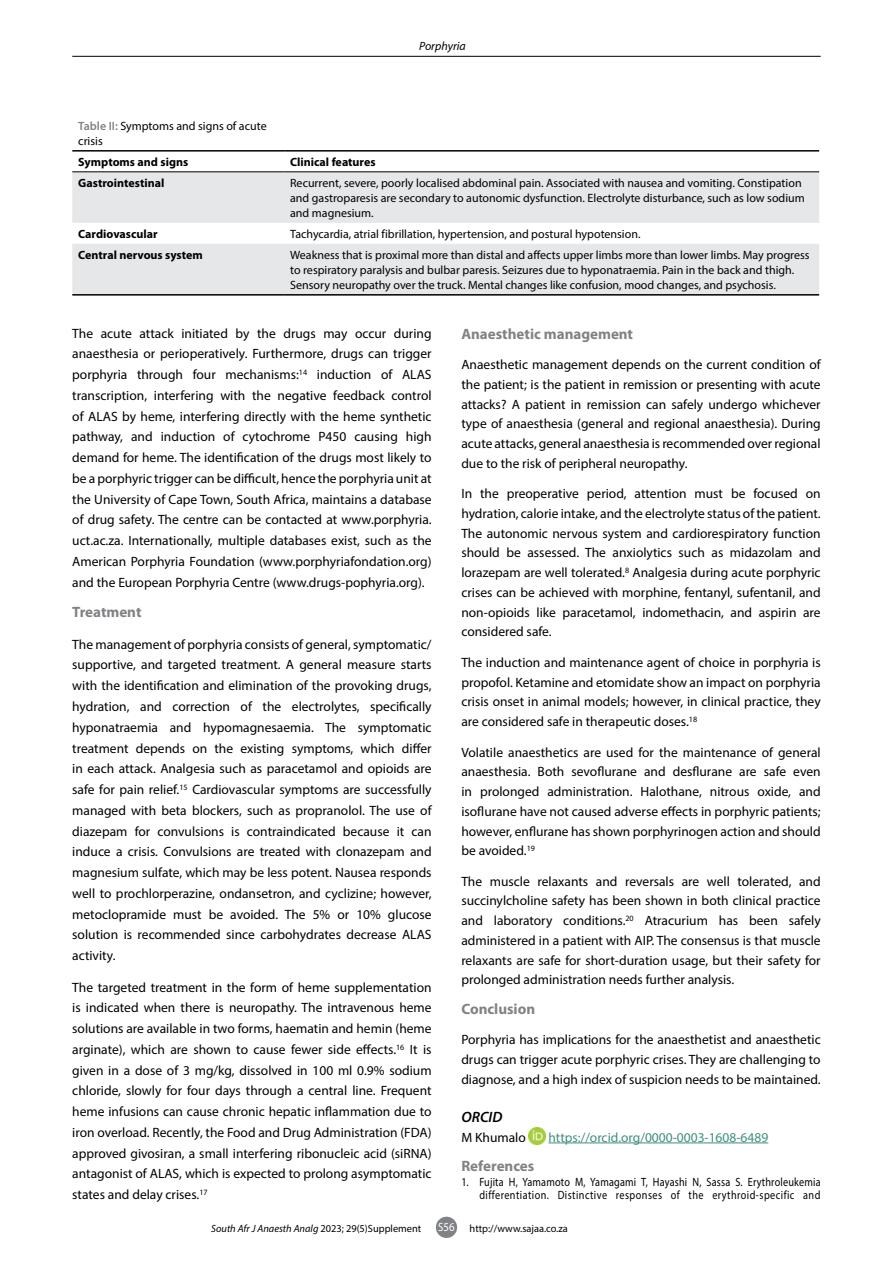
<style>
.page{position:relative;width:893px;height:1263px;background:#fff}
.page>*{position:absolute;margin:0;border:0;box-sizing:border-box;transform-origin:0 0}
.t1{font:700 15px "Myriad Pro";color:#808285}
.t2{font:italic 600 15px "Myriad Pro";color:#000}
.t3{font:13.5px/20.7px "Myriad Pro";color:#000;text-align:justify}
.t4{font:13.5px "Myriad Pro";color:#3e8f7d}
.t5{font:12px/15px "Myriad Pro";color:#000}
.t6{font:12px/13px "Myriad Pro";letter-spacing:.04em;color:#000;text-align:right;scale:.85 1}
.t7{font:700 12px "Myriad Pro";color:#000}
.t8{font:italic 12px "Myriad Pro";color:#000}
.t9{font:12px "Myriad Pro";color:#fff;scale:.9 1}
.t10{font:italic 10.5px "Myriad Pro";color:#000}
.t11{font:10.5px "Myriad Pro";color:#000}
.s1{font-weight:600;color:#808285}
.s2{font-style:normal}
</style>
<div class="page">
<div style="left:436px;top:1217px;width:21px;height:21px;background:#808285;border-radius:50%"></div>
<hr style="left:72px;top:56px;width:749px;height:1px;background:#000">
<hr style="left:548px;top:1142px;width:220px;height:1px;background:#3e8f7d">
<img style="left:529px;top:1127px;width:17px;height:17px">
<svg style="left:72px;top:172px;width:747px;height:122px;fill:#e6e7e8"></svg>
<hr style="left:72px;top:150px;width:212px;height:2px;background:#000">
<hr style="left:284px;top:150px;width:535px;height:2px;background:#000">
<hr style="left:72px;top:294px;width:212px;height:2px;background:#000">
<hr style="left:284px;top:294px;width:535px;height:2px;background:#000">
<hr style="left:72px;top:171px;width:212px;height:1px;background:#000">
<hr style="left:284px;top:171px;width:535px;height:1px;background:#000">
<p class="t8" style="left:419px;top:38px;width:48px">Porphyria</p>
<p class="t5" style="left:78px;top:118px;width:190px"><span class="s1">Table II:</span> Symptoms and signs of acute crisis</p>
<p class="t7" style="left:78px;top:154px;width:111px">Symptoms and signs</p>
<p class="t7" style="left:290px;top:154px;width:87px">Clinical features</p>
<p class="t7" style="left:78px;top:175px;width:88px">Gastrointestinal</p>
<p class="t5" style="left:290px;top:175px;width:516px">Recurrent, severe, poorly localised abdominal pain. Associated with nausea and vomiting. Constipation and gastroparesis are secondary to autonomic dysfunction. Electrolyte disturbance, such as low sodium and magnesium.</p>
<p class="t7" style="left:78px;top:226px;width:81px">Cardiovascular</p>
<p class="t5" style="left:290px;top:226px;width:352px">Tachycardia, atrial fibrillation, hypertension, and postural hypotension.</p>
<p class="t7" style="left:78px;top:247px;width:126px">Central nervous system</p>
<p class="t5" style="left:290px;top:247px;width:521px">Weakness that is proximal more than distal and affects upper limbs more than lower limbs. May progress to respiratory paralysis and bulbar paresis. Seizures due to hyponatraemia. Pain in the back and thigh.<br>Sensory neuropathy over the truck. Mental changes like confusion, mood changes, and psychosis.</p>
<p class="t3" style="left:72px;top:322px;width:361px">The acute attack initiated by the drugs may occur during anaesthesia or perioperatively. Furthermore, drugs can trigger porphyria through four mechanisms:<sup>14</sup> induction of ALAS transcription, interfering with the negative feedback control of ALAS by heme, interfering directly with the heme synthetic pathway, and induction of cytochrome P450 causing high demand for heme. The identification of the drugs most likely to be a porphyric trigger can be difficult, hence the porphyria unit at the University of Cape Town, South Africa, maintains a database of drug safety. The centre can be contacted at www.porphyria. uct.ac.za. Internationally, multiple databases exist, such as the American Porphyria Foundation (www.porphyriafondation.org) and the European Porphyria Centre (www.drugs-pophyria.org).</p>
<p class="t1" style="left:72px;top:602px;width:71px">Treatment</p>
<p class="t3" style="left:72px;top:634px;width:361px">The management of porphyria consists of general, symptomatic/ supportive, and targeted treatment. A general measure starts with the identification and elimination of the provoking drugs, hydration, and correction of the electrolytes, specifically hyponatraemia and hypomagnesaemia. The symptomatic treatment depends on the existing symptoms, which differ in each attack. Analgesia such as paracetamol and opioids are safe for pain relief.<sup>15</sup> Cardiovascular symptoms are successfully managed with beta blockers, such as propranolol. The use of diazepam for convulsions is contraindicated because it can induce a crisis. Convulsions are treated with clonazepam and magnesium sulfate, which may be less potent. Nausea responds well to prochlorperazine, ondansetron, and cyclizine; however, metoclopramide must be avoided. The 5% or 10% glucose solution is recommended since carbohydrates decrease ALAS activity.</p>
<p class="t3" style="left:72px;top:976px;width:361px">The targeted treatment in the form of heme supplementation is indicated when there is neuropathy. The intravenous heme solutions are available in two forms, haematin and hemin (heme arginate), which are shown to cause fewer side effects.<sup>16</sup> It is given in a dose of 3 mg/kg, dissolved in 100 ml 0.9% sodium chloride, slowly for four days through a central line. Frequent heme infusions can cause chronic hepatic inflammation due to iron overload. Recently, the Food and Drug Administration (FDA) approved givosiran, a small interfering ribonucleic acid (siRNA) antagonist of ALAS, which is expected to prolong asymptomatic states and delay crises.<sup>17</sup></p>
<p class="t1" style="left:461px;top:324px;width:173px">Anaesthetic management</p>
<p class="t3" style="left:461px;top:354px;width:361px;line-height:19.8px">Anaesthetic management depends on the current condition of the patient; is the patient in remission or presenting with acute attacks? A patient in remission can safely undergo whichever type of anaesthesia (general and regional anaesthesia). During acute attacks, general anaesthesia is recommended over regional due to the risk of peripheral neuropathy.</p>
<p class="t3" style="left:461px;top:484px;width:361px;line-height:19.8px">In the preoperative period, attention must be focused on hydration, calorie intake, and the electrolyte status of the patient.<br>The autonomic nervous system and cardiorespiratory function should be assessed. The anxiolytics such as midazolam and lorazepam are well tolerated.<sup>8</sup> Analgesia during acute porphyric crises can be achieved with morphine, fentanyl, sufentanil, and non-opioids like paracetamol, indomethacin, and aspirin are considered safe.</p>
<p class="t3" style="left:461px;top:652px;width:361px;line-height:19.8px">The induction and maintenance agent of choice in porphyria is propofol. Ketamine and etomidate show an impact on porphyria crisis onset in animal models; however, in clinical practice, they are considered safe in therapeutic doses.<sup>18</sup></p>
<p class="t3" style="left:461px;top:742px;width:361px;line-height:19.8px">Volatile anaesthetics are used for the maintenance of general anaesthesia. Both sevoflurane and desflurane are safe even in prolonged administration. Halothane, nitrous oxide, and isoflurane have not caused adverse effects in porphyric patients; however, enflurane has shown porphyrinogen action and should be avoided.<sup>19</sup></p>
<p class="t3" style="left:461px;top:871px;width:361px;line-height:19.8px">The muscle relaxants and reversals are well tolerated, and succinylcholine safety has been shown in both clinical practice and laboratory conditions.<sup>20</sup> Atracurium has been safely administered in a patient with AIP. The consensus is that muscle relaxants are safe for short-duration usage, but their safety for prolonged administration needs further analysis.</p>
<p class="t1" style="left:461px;top:999px;width:75px">Conclusion</p>
<p class="t3" style="left:461px;top:1030px;width:361px;line-height:19.8px">Porphyria has implications for the anaesthetist and anaesthetic drugs can trigger acute porphyric crises. They are challenging to diagnose, and a high index of suspicion needs to be maintained.</p>
<p class="t2" style="left:461px;top:1107px;width:43px">ORCID</p>
<p class="t3" style="left:461px;top:1126px;width:66px">M Khumalo</p>
<p class="t4" style="left:548px;top:1129px;width:221px">https://orcid.org/0000-0003-1608-6489</p>
<p class="t1" style="left:461px;top:1156px;width:75px">References</p>
<p class="t6" style="left:461px;top:1175px;width:424px">1. Fujita H, Yamamoto M, Yamagami T, Hayashi N, Sassa S. Erythroleukemia differentiation. Distinctive responses of the erythroid-specific and</p>
<p class="t9" style="left:438px;top:1220px;width:20px">S56</p>
<p class="t10" style="left:211px;top:1221px;width:212px">South Afr J Anaesth Analg <span class="s2">2023; 29(5)Supplement</span></p>
<p class="t11" style="left:470px;top:1221px;width:100px">http://www.sajaa.co.za</p>
</div>
